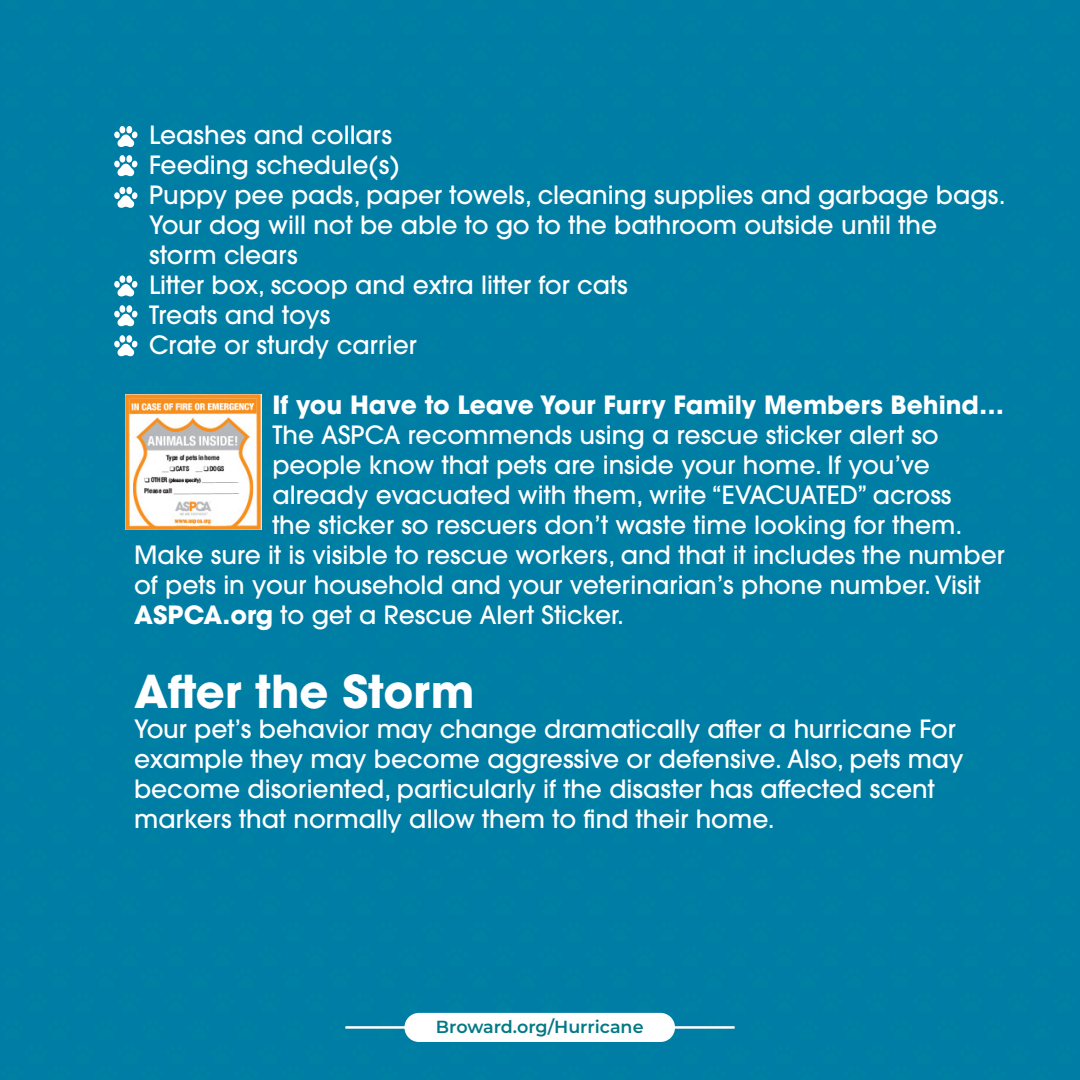
<style>
.page{position:relative;width:1080px;height:1080px;background:#007da4}
.page>*{position:absolute;margin:0;border:0;box-sizing:border-box;transform-origin:0 0}
.t1{font:700 45px "ITC Avant Garde Std";color:#fff}
.t2{font:500 25px/30px "ITC Avant Garde Std";color:#fff}
.t3{font:700 25px "ITC Avant Garde Std";color:#fff}
.t4{font:600 17.5px "Montserrat";color:#037985}
.s1{font-weight:700}
</style>
<div class="page">
<svg style="left:114px;top:126px;width:24px;height:21px"></svg>
<svg style="left:114px;top:155px;width:24px;height:22px"></svg>
<svg style="left:114px;top:187px;width:24px;height:21px"></svg>
<svg style="left:114px;top:305px;width:24px;height:22px"></svg>
<svg style="left:114px;top:335px;width:24px;height:22px"></svg>
<svg style="left:114px;top:275px;width:24px;height:22px"></svg>
<div style="left:404px;top:1013px;width:271px;height:29px;background:#fff;border-radius:15px"></div>
<hr style="left:345px;top:1026px;width:61px;height:3px;background:#fff">
<hr style="left:674px;top:1026px;width:61px;height:3px;background:#fff">
<img style="left:126px;top:395px;width:135px;height:135px">
<p class="t2" style="left:149px;top:120px;width:244px">Leashes and collars</p>
<p class="t2" style="left:149px;top:150px;width:252px">Feeding schedule(s)</p>
<p class="t2" style="left:149px;top:180px;width:858px">Puppy pee pads, paper towels, cleaning supplies and garbage bags.<br>Your dog will not be able to go to the bathroom outside until the storm clears</p>
<p class="t2" style="left:149px;top:270px;width:480px">Litter box, scoop and extra litter for cats</p>
<p class="t2" style="left:149px;top:300px;width:183px">Treats and toys</p>
<p class="t2" style="left:149px;top:330px;width:269px">Crate or sturdy carrier</p>
<p class="t3" style="left:272px;top:389px;width:733px">If you Have to Leave Your Furry Family Members Behind…</p>
<p class="t2" style="left:272px;top:420px;width:668px">The ASPCA recommends using a rescue sticker alert so</p>
<p class="t2" style="left:272px;top:450px;width:659px">people know that pets are inside your home. If you’ve</p>
<p class="t2" style="left:272px;top:480px;width:681px">already evacuated with them, write “EVACUATED” across</p>
<p class="t2" style="left:272px;top:510px;width:691px">the sticker so rescuers don’t waste time looking for them.</p>
<p class="t2" style="left:134px;top:540px;width:872px">Make sure it is visible to rescue workers, and that it includes the number</p>
<p class="t2" style="left:134px;top:570px;width:848px">of pets in your household and your veterinarian’s phone number. Visit</p>
<p class="t2" style="left:134px;top:600px;width:492px"><span class="s1">ASPCA.org</span> to get a Rescue Alert Sticker.</p>
<p class="t1" style="left:134px;top:662px;width:342px">After the Storm</p>
<p class="t2" style="left:134px;top:714px;width:831px">Your pet’s behavior may change dramatically after a hurricane For example they may become aggressive or defensive. Also, pets may become disoriented, particularly if the disaster has affected scent markers that normally allow them to find their home.</p>
<p class="t4" style="left:436px;top:1015px;width:209px">Broward.org/Hurricane</p>
</div>
